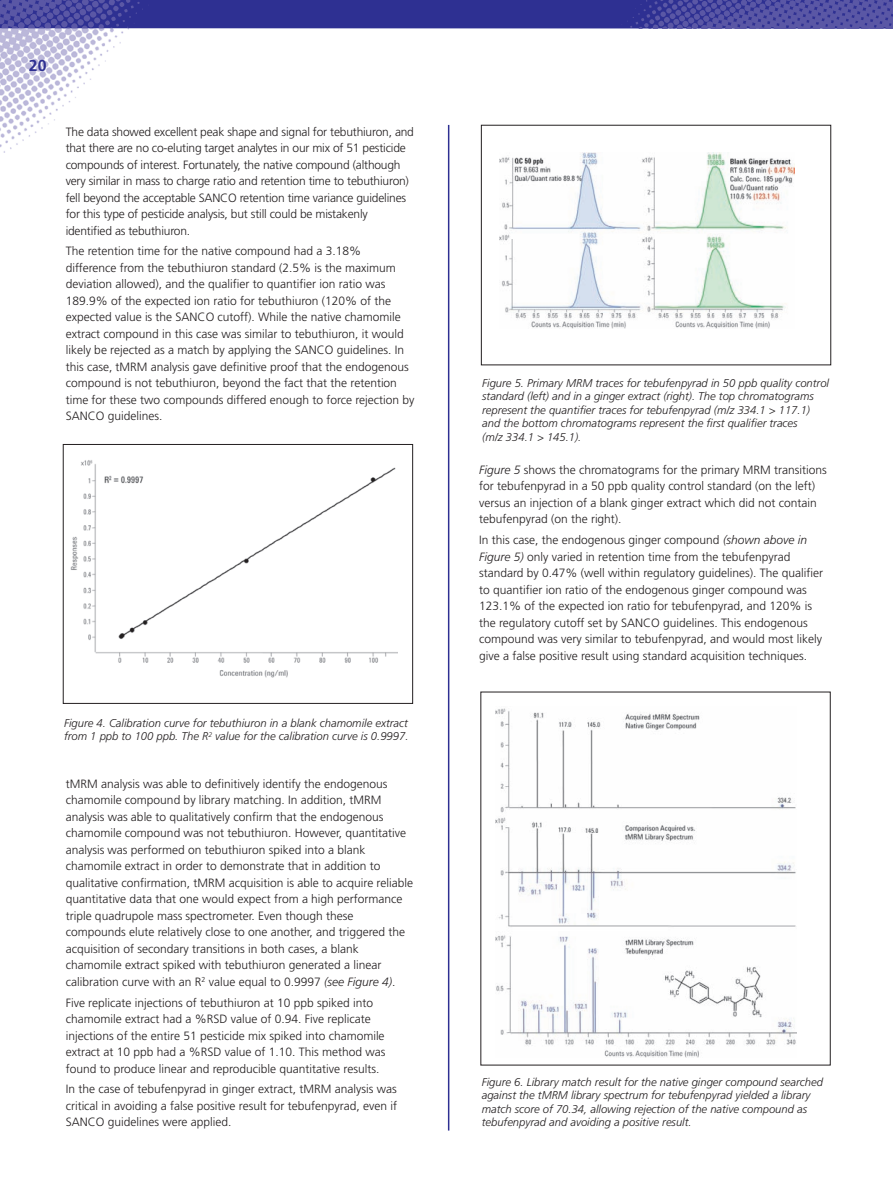
<style>
.page{position:relative;width:893px;height:1192px;background:#fff}
.page>*{position:absolute;margin:0;border:0;box-sizing:border-box;transform-origin:0 0}
.t1{font:700 15.75px "Frutiger";color:#2e3092}
.t2{font:300 12px/16.5px "Frutiger";color:#231f20}
.t3{font:italic 300 11.25px/13.5px "Frutiger";color:#231f20}
.s1{font-style:italic}
</style>
<div class="page">
<img style="left:0;top:29px;width:129px;height:124px">
<div style="left:0;top:0;width:892px;height:29px;background:#2e3092"></div>
<svg style="left:0;top:0;width:162px;height:29px"></svg>
<svg style="left:627px;top:0;width:265px;height:28px"></svg>
<img style="left:499px;top:152px;width:295px;height:176px">
<img style="left:495px;top:708px;width:301px;height:349px">
<img style="left:71px;top:460px;width:326px;height:217px">
<div style="left:63px;top:444px;width:350px;height:260px;border:1px solid #231f20"></div>
<hr style="left:448px;top:125px;width:1px;height:1005px;background:#2e3092">
<h1 class="t1" style="left:29px;top:59px;width:19px">20</h1>
<p class="t2" style="left:66px;top:124px;width:350px">The data showed excellent peak shape and signal for tebuthiuron, and that there are no co-eluting target analytes in our mix of 51 pesticide compounds of interest. Fortunately, the native compound (although very similar in mass to charge ratio and retention time to tebuthiuron) fell beyond the acceptable SANCO retention time variance guidelines for this type of pesticide analysis, but still could be mistakenly identified as tebuthiuron.</p>
<p class="t2" style="left:66px;top:244px;width:350px">The retention time for the native compound had a 3.18% difference from the tebuthiuron standard (2.5% is the maximum deviation allowed), and the qualifier to quantifier ion ratio was 189.9% of the expected ion ratio for tebuthiuron (120% of the expected value is the SANCO cutoff). While the native chamomile extract compound in this case was similar to tebuthiuron, it would likely be rejected as a match by applying the SANCO guidelines. In this case, tMRM analysis gave definitive proof that the endogenous compound is not tebuthiuron, beyond the fact that the retention time for these two compounds differed enough to force rejection by SANCO guidelines.</p>
<p class="t3" style="left:64px;top:717px;width:346px">Figure 4. Calibration curve for tebuthiuron in a blank chamomile extract from 1 ppb to 100 ppb. The R<sup>2</sup> value for the calibration curve is 0.9997.</p>
<p class="t2" style="left:66px;top:776px;width:349px">tMRM analysis was able to definitively identify the endogenous chamomile compound by library matching. In addition, tMRM analysis was able to qualitatively confirm that the endogenous chamomile compound was not tebuthiuron. However, quantitative analysis was performed on tebuthiuron spiked into a blank chamomile extract in order to demonstrate that in addition to qualitative confirmation, tMRM acquisition is able to acquire reliable quantitative data that one would expect from a high performance triple quadrupole mass spectrometer. Even though these compounds elute relatively close to one another, and triggered the acquisition of secondary transitions in both cases, a blank chamomile extract spiked with tebuthiuron generated a linear calibration curve with an R<sup>2</sup> value equal to 0.9997 <span class="s1">(see Figure 4)</span>.</p>
<p class="t2" style="left:66px;top:995px;width:321px">Five replicate injections of tebuthiuron at 10 ppb spiked into chamomile extract had a %RSD value of 0.94. Five replicate injections of the entire 51 pesticide mix spiked into chamomile extract at 10 ppb had a %RSD value of 1.10. This method was found to produce linear and reproducible quantitative results.</p>
<p class="t2" style="left:66px;top:1082px;width:333px;text-align:justify">In the case of tebufenpyrad in ginger extract, tMRM analysis was critical in avoiding a false positive result for tebufenpyrad, even if SANCO guidelines were applied.</p>
<p class="t3" style="left:482px;top:377px;width:348px">Figure 5. Primary MRM traces for tebufenpyrad in 50 ppb quality control standard (left) and in a ginger extract (right). The top chromatograms represent the quantifier traces for tebufenpyrad (m/z 334.1 &gt; 117.1) and the bottom chromatograms represent the first qualifier traces<br>(m/z 334.1 &gt; 145.1).</p>
<p class="t2" style="left:479px;top:462px;width:349px"><span class="s1">Figure 5</span> shows the chromatograms for the primary MRM transitions for tebufenpyrad in a 50 ppb quality control standard (on the left) versus an injection of a blank ginger extract which did not contain tebufenpyrad (on the right).</p>
<p class="t2" style="left:479px;top:532px;width:345px">In this case, the endogenous ginger compound <span class="s1">(shown above in Figure 5)</span> only varied in retention time from the tebufenpyrad standard by 0.47% (well within regulatory guidelines). The qualifier to quantifier ion ratio of the endogenous ginger compound was 123.1% of the expected ion ratio for tebufenpyrad, and 120% is the regulatory cutoff set by SANCO guidelines. This endogenous compound was very similar to tebufenpyrad, and would most likely give a false positive result using standard acquisition techniques.</p>
<p class="t3" style="left:481px;top:1076px;width:342px">Figure 6. Library match result for the native ginger compound searched against the tMRM library spectrum for tebufenpyrad yielded a library match score of 70.34, allowing rejection of the native compound as tebufenpyrad and avoiding a positive result.</p>
</div>
